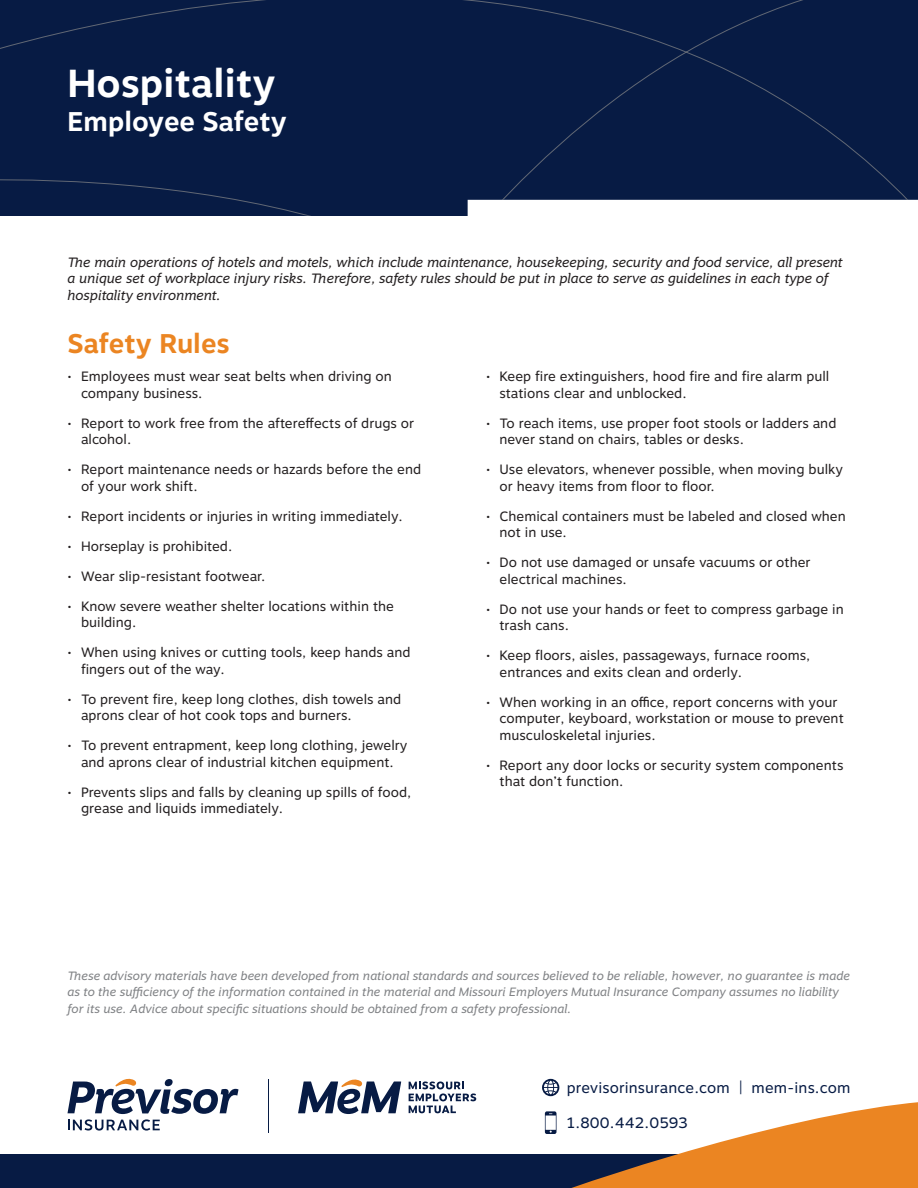
<style>
.page{position:relative;width:918px;height:1188px;background:#fff}
.page>*{position:absolute;margin:0;border:0;box-sizing:border-box;transform-origin:0 0}
.t1{font:700 39px "Motiva Sans";color:#fff}
.t2{font:700 27px "Motiva Sans";color:#fff}
.Orange_Heading{font:700 27px "Motiva Sans";color:#eb8522}
.t3{font:15px "Motiva Sans";letter-spacing:.01em;color:#071b44}
.t4{font:13.5px/16.5px "Motiva Sans";color:#231f20}
.Intro_Paragraph{font:italic 13.5px/16.5px "Motiva Sans";color:#231f20}
.Intro_Paragraph-2{font:italic 12px/16.5px "Motiva Sans";color:#808285}
</style>
<div class="page">
<div style="left:0;top:0;width:918px;height:216px;background:#071b44"></div>
<div style="left:0;top:1154px;width:918px;height:34px;background:#071b44"></div>
<svg style="left:542px;top:1079px;width:376px;height:109px"></svg>
<svg style="left:68px;top:1079px;width:171px;height:52px"></svg>
<svg style="left:409px;top:1082px;width:67px;height:31px"></svg>
<svg style="left:298px;top:1079px;width:103px;height:35px"></svg>
<hr style="left:268px;top:1079px;width:1px;height:53px;background:#071b44">
<p class="t1" style="left:68px;top:54px;width:210px">Hospitality</p>
<p class="t2" style="left:68px;top:102px;width:221px">Employee Safety</p>
<p class="Intro_Paragraph" style="left:68px;top:254px;width:777px">The main operations of hotels and motels, which include maintenance, housekeeping, security and food service, all present a unique set of workplace injury risks. Therefore, safety rules should be put in place to serve as guidelines in each type of hospitality environment.</p>
<p class="Orange_Heading" style="left:68px;top:324px;width:164px">Safety Rules</p>
<p class="t4" style="left:81px;top:369px;width:313px;text-indent:-14px">• Employees must wear seat belts when driving on company business.</p>
<p class="t4" style="left:81px;top:415px;width:335px;text-indent:-14px">• Report to work free from the aftereffects of drugs or alcohol.</p>
<p class="t4" style="left:81px;top:462px;width:342px;text-indent:-14px">• Report maintenance needs or hazards before the end of your work shift.</p>
<p class="t4" style="left:68px;top:508px;width:337px">• Report incidents or injuries in writing immediately.</p>
<p class="t4" style="left:68px;top:538px;width:166px">• Horseplay is prohibited.</p>
<p class="t4" style="left:68px;top:568px;width:199px">• Wear slip-resistant footwear.</p>
<p class="t4" style="left:81px;top:598px;width:315px;text-indent:-14px">• Know severe weather shelter locations within the building.</p>
<p class="t4" style="left:81px;top:645px;width:331px;text-indent:-14px">• When using knives or cutting tools, keep hands and fingers out of the way.</p>
<p class="t4" style="left:81px;top:691px;width:322px;text-indent:-14px">• To prevent fire, keep long clothes, dish towels and aprons clear of hot cook tops and burners.</p>
<p class="t4" style="left:68px;top:738px;width:342px;text-align:center">• To prevent entrapment, keep long clothing, jewelry and aprons clear of industrial kitchen equipment.</p>
<p class="t4" style="left:81px;top:784px;width:332px;text-indent:-14px">• Prevents slips and falls by cleaning up spills of food, grease and liquids immediately.</p>
<p class="t4" style="left:500px;top:369px;width:331px;text-indent:-14px">• Keep fire extinguishers, hood fire and fire alarm pull stations clear and unblocked.</p>
<p class="t4" style="left:500px;top:415px;width:338px;text-indent:-14px">• To reach items, use proper foot stools or ladders and never stand on chairs, tables or desks.</p>
<p class="t4" style="left:500px;top:462px;width:345px;text-indent:-14px">• Use elevators, whenever possible, when moving bulky or heavy items from floor to floor.</p>
<p class="t4" style="left:500px;top:508px;width:348px;text-indent:-14px">• Chemical containers must be labeled and closed when not in use.</p>
<p class="t4" style="left:500px;top:555px;width:313px;text-indent:-14px">• Do not use damaged or unsafe vacuums or other electrical machines.</p>
<p class="t4" style="left:500px;top:601px;width:346px;text-indent:-14px">• Do not use your hands or feet to compress garbage in trash cans.</p>
<p class="t4" style="left:500px;top:648px;width:312px;text-indent:-14px">• Keep floors, aisles, passageways, furnace rooms, entrances and exits clean and orderly.</p>
<p class="t4" style="left:500px;top:694px;width:346px;text-indent:-14px">• When working in an office, report concerns with your computer, keyboard, workstation or mouse to prevent musculoskeletal injuries.</p>
<p class="t4" style="left:500px;top:757px;width:346px;text-indent:-14px">• Report any door locks or security system components that don’t function.</p>
<p class="Intro_Paragraph-2" style="left:68px;top:967px;width:784px">These advisory materials have been developed from national standards and sources believed to be reliable, however, no guarantee is made as to the sufficiency of the information contained in the material and Missouri Employers Mutual Insurance Company assumes no liability for its use. Advice about specific situations should be obtained from a safety professional.</p>
<p class="t3" style="left:567px;top:1076px;width:285px">previsorinsurance.com | mem-ins.com</p>
<p class="t3" style="left:567px;top:1111px;width:122px">1.800.442.0593</p>
</div>
